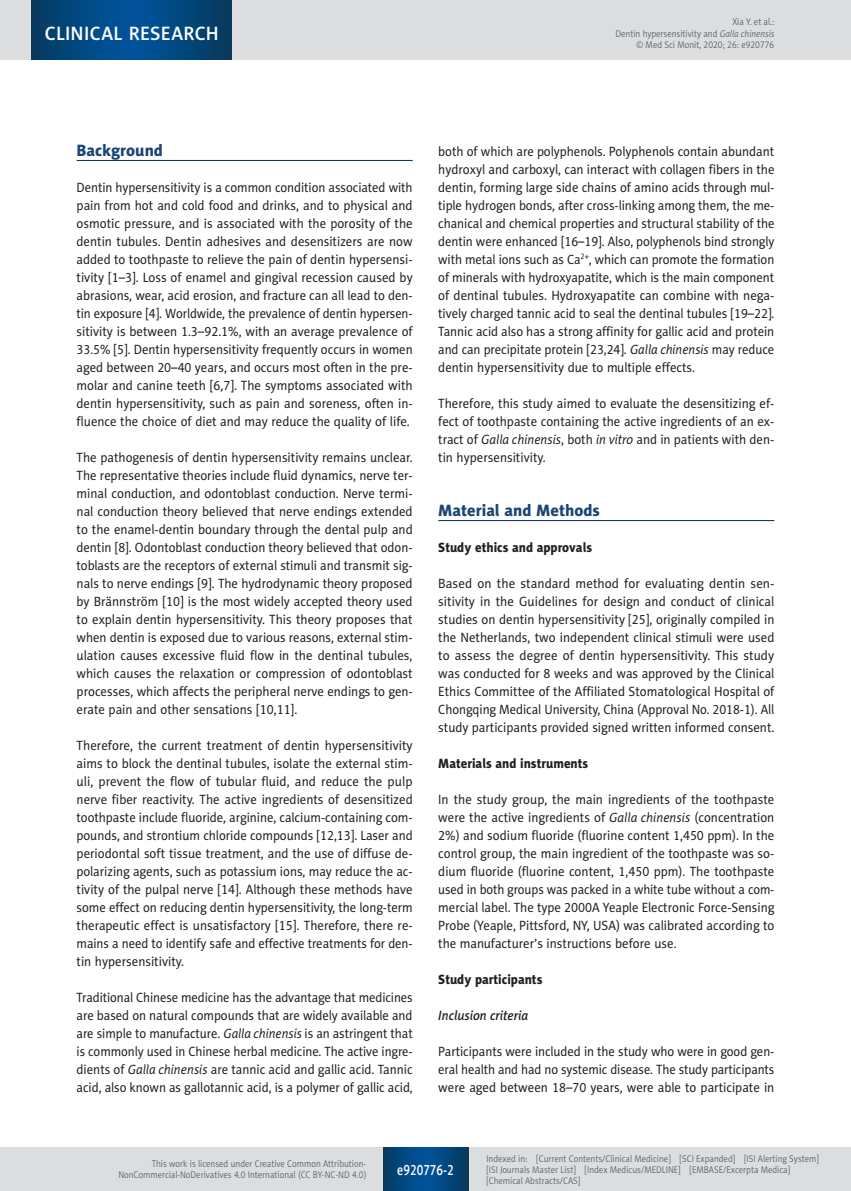
<style>
.page{position:relative;width:851px;height:1191px;background:#fff}
.page>*{position:absolute;margin:0;border:0;box-sizing:border-box;transform-origin:0 0}
.t1{font:19.5px "Naomi Sans EFN Medium";letter-spacing:.015em;color:#fff}
.MSM_Headline_1{font:16.5px "Naomi Sans EFN Heavy";color:#1a4574}
.MSM_e-PAGINA{font:15px "Naomi Sans EFN Medium";color:#fff;scale:.8 1}
.MSM_Body{font:13.5px/18px "Naomi Sans EFN";color:#231f20;text-align:justify;scale:.95 1}
.MSM_Body-2{font:13.5px/18px "Naomi Sans EFN";color:#231f20;text-align:justify;scale:.96 1}
.MSM_Body-3{font:13.5px/18px "Naomi Sans EFN";color:#231f20;text-align:justify;scale:.94 1}
.MSM_Body-4{font:13.5px/18px "Naomi Sans EFN";color:#231f20;text-align:justify;scale:.93 1}
.MSM_Headline_2{font:13.5px "Naomi Sans EFN Heavy";color:#231f20;scale:.95 1}
.MSM_Headline_3{font:italic 13.5px "Naomi Sans EFN Medium";color:#231f20;scale:.95 1}
.MSM_pagina_sygnatura{font:9.75px/11.2px "Naomi Sans EFN Light";color:#57585a;scale:.9 1}
.MSM_pagina_zywa{font:9.75px/11.2px "Naomi Sans EFN Light";color:#57585a;text-align:right;scale:.9 1}
.s1{font-style:italic}
</style>
<div class="page">
<hr style="left:77px;top:160px;width:335px;height:1px;background:#00295c">
<hr style="left:438px;top:520px;width:336px;height:1px;background:#00295c">
<div style="left:0;top:1148px;width:850px;height:43px;background:#dcdddf"></div>
<svg style="left:383px;top:1147px;width:85px;height:43px;background:#02477e"></svg>
<div style="left:0;top:0;width:850px;height:60px;background:#dcdddf"></div>
<hr style="left:850px;top:0;width:1px;height:60px;background:#dcdddf">
<svg style="left:32px;top:0;width:200px;height:60px;background:#02477e"></svg>
<h1 class="t1" style="left:45px;top:22px;width:175px">CLINICAL RESEARCH</h1>
<p class="MSM_pagina_zywa" style="left:615px;top:16px;width:178px">Xia Y. et al.:<br>Dentin hypersensitivity and <span class="s1">Galla chinensis</span></p>
<p class="MSM_pagina_sygnatura" style="left:636px;top:39px;width:154px">© Med Sci Monit, 2020; 26: e920776</p>
<p class="MSM_Headline_1" style="left:77px;top:140px;width:88px">Background</p>
<p class="MSM_Body-3" style="left:77px;top:178px;width:359px">Dentin hypersensitivity is a common condition associated with pain from hot and cold food and drinks, and to physical and osmotic pressure, and is associated with the porosity of the dentin tubules. Dentin adhesives and desensitizers are now added to toothpaste to relieve the pain of dentin hypersensi&shy;tivity [1–3]. Loss of enamel and gingival recession caused by abrasions, wear, acid erosion, and fracture can all lead to den&shy;tin exposure [4]. Worldwide, the prevalence of dentin hypersen&shy;sitivity is between 1.3–92.1%, with an average prevalence of 33.5% [5]. Dentin hypersensitivity frequently occurs in women aged between 20–40 years, and occurs most often in the pre&shy;molar and canine teeth [6,7]. The symptoms associated with dentin hypersensitivity, such as pain and soreness, often in&shy;fluence the choice of diet and may reduce the quality of life.</p>
<p class="MSM_Body" style="left:77px;top:448px;width:355px">The pathogenesis of dentin hypersensitivity remains unclear.<br>The representative theories include fluid dynamics, nerve ter&shy;minal conduction, and odontoblast conduction. Nerve termi&shy;nal conduction theory believed that nerve endings extended to the enamel-dentin boundary through the dental pulp and dentin [8]. Odontoblast conduction theory believed that odon&shy;toblasts are the receptors of external stimuli and transmit sig&shy;nals to nerve endings [9]. The hydrodynamic theory proposed by Brännström [10] is the most widely accepted theory used to explain dentin hypersensitivity. This theory proposes that when dentin is exposed due to various reasons, external stim&shy;ulation causes excessive fluid flow in the dentinal tubules, which causes the relaxation or compression of odontoblast processes, which affects the peripheral nerve endings to gen&shy;erate pain and other sensations [10,11].</p>
<p class="MSM_Body-2" style="left:77px;top:736px;width:351px">Therefore, the current treatment of dentin hypersensitivity aims to block the dentinal tubules, isolate the external stim&shy;uli, prevent the flow of tubular fluid, and reduce the pulp nerve fiber reactivity. The active ingredients of desensitized toothpaste include fluoride, arginine, calcium-containing com&shy;pounds, and strontium chloride compounds [12,13]. Laser and periodontal soft tissue treatment, and the use of diffuse de&shy;polarizing agents, such as potassium ions, may reduce the ac&shy;tivity of the pulpal nerve [14]. Although these methods have some effect on reducing dentin hypersensitivity, the long-term therapeutic effect is unsatisfactory [15]. Therefore, there re&shy;mains a need to identify safe and effective treatments for den&shy;tin hypersensitivity.</p>
<p class="MSM_Body-4" style="left:77px;top:988px;width:363px">Traditional Chinese medicine has the advantage that medicines are based on natural compounds that are widely available and are simple to manufacture. <span class="s1">Galla chinensis</span> is an astringent that is commonly used in Chinese herbal medicine. The active ingre&shy;dients of <span class="s1">Galla chinensis</span> are tannic acid and gallic acid. Tannic acid, also known as gallotannic acid, is a polymer of gallic acid,</p>
<p class="MSM_Body" style="left:438px;top:142px;width:355px">both of which are polyphenols. Polyphenols contain abundant hydroxyl and carboxyl, can interact with collagen fibers in the dentin, forming large side chains of amino acids through mul&shy;tiple hydrogen bonds, after cross-linking among them, the me&shy;chanical and chemical properties and structural stability of the dentin were enhanced [16–19]. Also, polyphenols bind strongly with metal ions such as Ca<sup>2+</sup>, which can promote the formation of minerals with hydroxyapatite, which is the main component of dentinal tubules. Hydroxyapatite can combine with nega&shy;tively charged tannic acid to seal the dentinal tubules [19–22].<br>Tannic acid also has a strong affinity for gallic acid and protein and can precipitate protein [23,24]. <span class="s1">Galla chinensis</span> may reduce dentin hypersensitivity due to multiple effects.</p>
<p class="MSM_Body" style="left:438px;top:394px;width:355px">Therefore, this study aimed to evaluate the desensitizing ef&shy;fect of toothpaste containing the active ingredients of an ex&shy;tract of <span class="s1">Galla chinensis</span>, both <span class="s1">in vitro</span> and in patients with den&shy;tin hypersensitivity.</p>
<p class="MSM_Headline_1" style="left:438px;top:500px;width:163px">Material and Methods</p>
<p class="MSM_Headline_2" style="left:438px;top:539px;width:163px">Study ethics and approvals</p>
<p class="MSM_Body-2" style="left:438px;top:574px;width:351px">Based on the standard method for evaluating dentin sen&shy;sitivity in the Guidelines for design and conduct of clinical studies on dentin hypersensitivity [25], originally compiled in the Netherlands, two independent clinical stimuli were used to assess the degree of dentin hypersensitivity. This study was conducted for 8 weeks and was approved by the Clinical Ethics Committee of the Affiliated Stomatological Hospital of Chongqing Medical University, China (Approval No. 2018-1). All study participants provided signed written informed consent.</p>
<p class="MSM_Headline_2" style="left:438px;top:755px;width:159px">Materials and instruments</p>
<p class="MSM_Body" style="left:438px;top:790px;width:355px">In the study group, the main ingredients of the toothpaste were the active ingredients of <span class="s1">Galla chinensis</span> (concentration 2%) and sodium fluoride (fluorine content 1,450 ppm). In the control group, the main ingredient of the toothpaste was so&shy;dium fluoride (fluorine content, 1,450 ppm). The toothpaste used in both groups was packed in a white tube without a com&shy;mercial label. The type 2000A Yeaple Electronic Force-Sensing Probe (Yeaple, Pittsford, NY, USA) was calibrated according to the manufacturer’s instructions before use.</p>
<p class="MSM_Headline_2" style="left:438px;top:971px;width:111px">Study participants</p>
<p class="MSM_Headline_3" style="left:438px;top:1008px;width:96px">Inclusion criteria</p>
<p class="MSM_Body-3" style="left:438px;top:1042px;width:359px">Participants were included in the study who were in good gen&shy;eral health and had no systemic disease. The study participants were aged between 18–70 years, were able to participate in</p>
<p class="MSM_pagina_sygnatura" style="left:118px;top:1158px;width:277px;text-align:right">This work is licensed under Creative Common Attribution-<br>NonCommercial-NoDerivatives 4.0 International (CC BY-NC-ND 4.0)</p>
<p class="MSM_e-PAGINA" style="left:397px;top:1160px;width:72px">e920776-2</p>
<p class="MSM_pagina_sygnatura" style="left:486px;top:1152px;width:371px">Indexed in: [Current Contents/Clinical Medicine] [SCI Expanded] [ISI Alerting System] [ISI Journals Master List] [Index Medicus/MEDLINE] [EMBASE/Excerpta Medica] [Chemical Abstracts/CAS]</p>
</div>
